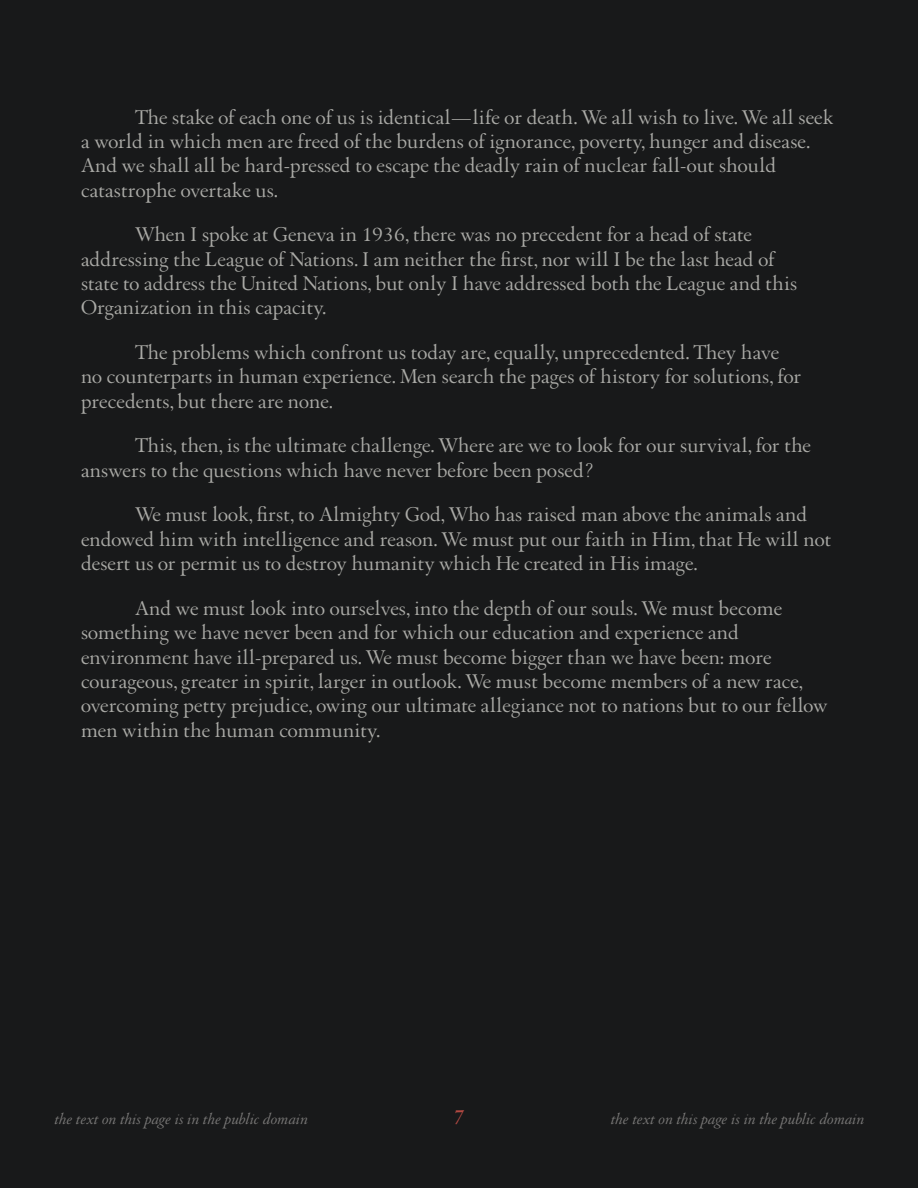
<style>
.page{position:relative;width:918px;height:1188px;background:#18191a}
.page>*{position:absolute;margin:0;border:0;box-sizing:border-box;transform-origin:0 0}
.t1{font:700 22.5px "Augereau";color:#b34942}
.Body_Copy{font:21.3px/24.3px "Augereau";letter-spacing:.01em;color:#aaaaa6}
.t2{font:italic 16.5px "Augereau";letter-spacing:.01em;color:#787776}
</style>
<div class="page">
<p class="Body_Copy" style="left:81px;top:105px;width:754px;text-indent:54px">The stake of each one of us is identical—life or death. We all wish to live. We all seek a world in which men are freed of the burdens of ignorance, poverty, hunger and disease.<br>And we shall all be hard-pressed to escape the deadly rain of nuclear fall-out should catastrophe overtake us.</p>
<p class="Body_Copy" style="left:81px;top:222px;width:718px;text-indent:54px">When I spoke at Geneva in 1936, there was no precedent for a head of state addressing the League of Nations. I am neither the first, nor will I be the last head of state to address the United Nations, but only I have addressed both the League and this Organization in this capacity.</p>
<p class="Body_Copy" style="left:81px;top:340px;width:722px;text-indent:54px">The problems which confront us today are, equally, unprecedented. They have no counterparts in human experience. Men search the pages of history for solutions, for precedents, but there are none.</p>
<p class="Body_Copy" style="left:81px;top:433px;width:731px;text-indent:54px">This, then, is the ultimate challenge. Where are we to look for our survival, for the answers to the questions which have never before been posed?</p>
<p class="Body_Copy" style="left:81px;top:502px;width:752px;text-indent:54px">We must look, first, to Almighty God, Who has raised man above the animals and endowed him with intelligence and reason. We must put our faith in Him, that He will not desert us or permit us to destroy humanity which He created in His image.</p>
<p class="Body_Copy" style="left:81px;top:596px;width:748px;text-indent:54px">And we must look into ourselves, into the depth of our souls. We must become something we have never been and for which our education and experience and environment have ill-prepared us. We must become bigger than we have been: more courageous, greater in spirit, larger in outlook. We must become members of a new race, overcoming petty prejudice, owing our ultimate allegiance not to nations but to our fellow men within the human community.</p>
<p class="t2" style="left:54px;top:1108px;width:255px">the text on this page is in the public domain</p>
<p class="t1" style="left:453px;top:1103px;width:13px">7</p>
<p class="t2" style="left:610px;top:1108px;width:255px">the text on this page is in the public domain</p>
</div>
